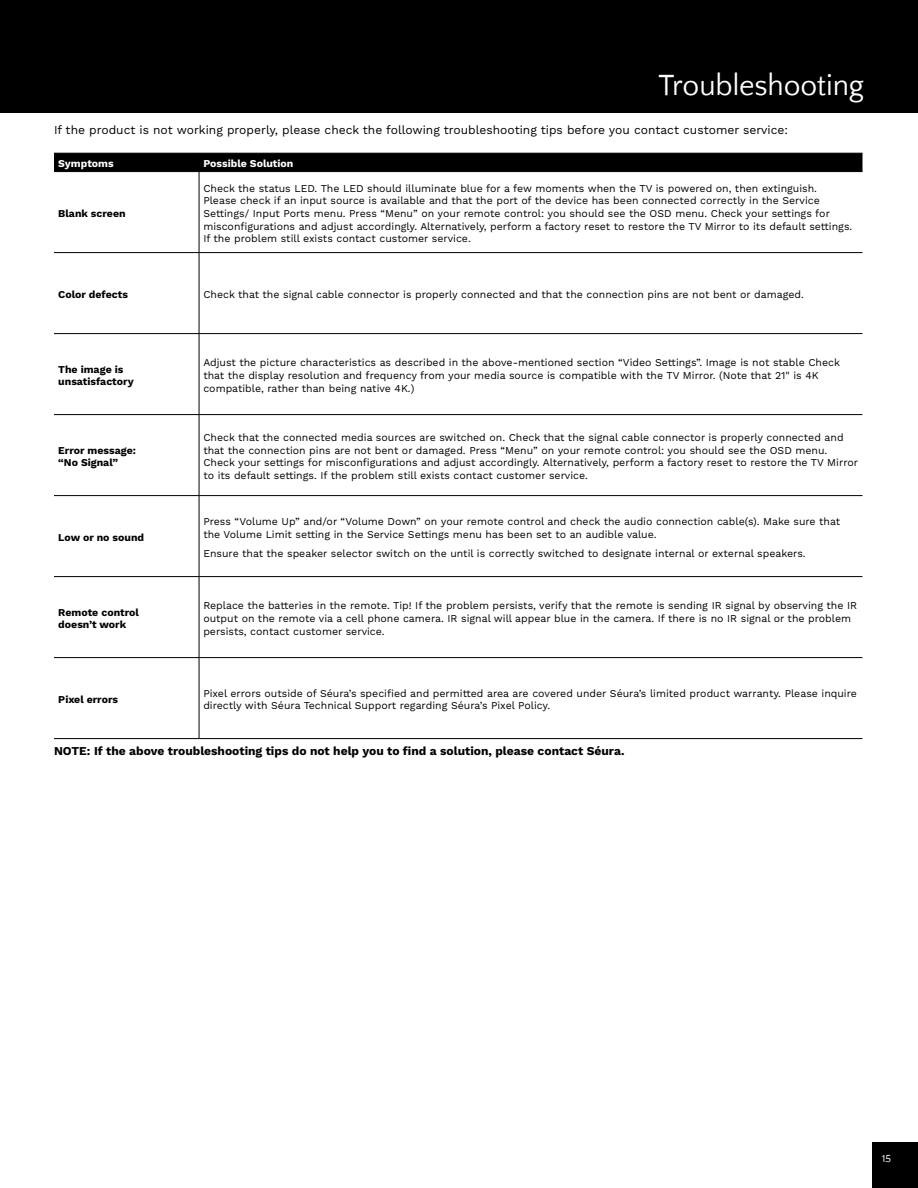
<style>
.page{position:relative;width:918px;height:1188px;background:#fff}
.page>*{position:absolute;margin:0;border:0;box-sizing:border-box;transform-origin:0 0}
.t1{font:30px "Quattrocento Sans";letter-spacing:-.01em;color:#fff}
.t2{font:12px "Work Sans";color:#000}
.t3{font:700 12px "Work Sans";color:#000}
.t4{font:10.5px/12.6px "Work Sans";color:#000}
.t5{font:700 10.5px/12.6px "Work Sans";color:#000}
.t6{font:700 10.5px "Work Sans";color:#fff}
.t7{font:10.5px "Quattrocento Sans";color:#fff}
</style>
<div class="page">
<div style="left:872px;top:1142px;width:46px;height:46px;background:#000"></div>
<div style="left:0;top:0;width:918px;height:113px;background:#000"></div>
<div style="left:54px;top:153px;width:808px;height:18px;background:#000"></div>
<hr style="left:54px;top:171px;width:145px;height:1px;background:#000">
<hr style="left:199px;top:171px;width:663px;height:1px;background:#000">
<hr style="left:199px;top:172px;width:1px;height:80px;background:#000">
<hr style="left:54px;top:252px;width:145px;height:1px;background:#000">
<hr style="left:199px;top:252px;width:663px;height:1px;background:#000">
<hr style="left:199px;top:253px;width:1px;height:80px;background:#000">
<hr style="left:54px;top:333px;width:145px;height:1px;background:#000">
<hr style="left:199px;top:333px;width:663px;height:1px;background:#000">
<hr style="left:199px;top:334px;width:1px;height:80px;background:#000">
<hr style="left:54px;top:414px;width:145px;height:1px;background:#000">
<hr style="left:199px;top:414px;width:663px;height:1px;background:#000">
<hr style="left:199px;top:415px;width:1px;height:80px;background:#000">
<hr style="left:54px;top:495px;width:145px;height:1px;background:#000">
<hr style="left:199px;top:495px;width:663px;height:1px;background:#000">
<hr style="left:199px;top:496px;width:1px;height:80px;background:#000">
<hr style="left:54px;top:576px;width:145px;height:1px;background:#000">
<hr style="left:199px;top:576px;width:663px;height:1px;background:#000">
<hr style="left:199px;top:577px;width:1px;height:80px;background:#000">
<hr style="left:54px;top:657px;width:145px;height:1px;background:#000">
<hr style="left:199px;top:657px;width:663px;height:1px;background:#000">
<hr style="left:199px;top:658px;width:1px;height:80px;background:#000">
<hr style="left:54px;top:738px;width:145px;height:1px;background:#000">
<hr style="left:199px;top:738px;width:663px;height:1px;background:#000">
<h1 class="t1" style="left:658px;top:70px;width:207px">Troubleshooting</h1>
<p class="t2" style="left:54px;top:123px;width:736px">If the product is not working properly, please check the following troubleshooting tips before you contact customer service:</p>
<p class="t6" style="left:58px;top:158px;width:57px">Symptoms</p>
<p class="t6" style="left:203px;top:158px;width:92px">Possible Solution</p>
<p class="t5" style="left:58px;top:208px;width:69px">Blank screen</p>
<p class="t4" style="left:203px;top:182px;width:651px">Check the status LED. The LED should illuminate blue for a few moments when the TV is powered on, then extinguish.<br>Please check if an input source is available and that the port of the device has been connected correctly in the Service Settings/ Input Ports menu. Press “Menu” on your remote control: you should see the OSD menu. Check your settings for misconfigurations and adjust accordingly. Alternatively, perform a factory reset to restore the TV Mirror to its default settings.<br>If the problem still exists contact customer service.</p>
<p class="t5" style="left:58px;top:289px;width:71px">Color defects</p>
<p class="t4" style="left:203px;top:289px;width:602px">Check that the signal cable connector is properly connected and that the connection pins are not bent or damaged.</p>
<p class="t5" style="left:58px;top:363px;width:77px">The image is unsatisfactory</p>
<p class="t4" style="left:203px;top:357px;width:638px">Adjust the picture characteristics as described in the above-mentioned section “Video Settings”. Image is not stable Check that the display resolution and frequency from your media source is compatible with the TV Mirror. (Note that 21" is 4K compatible, rather than being native 4K.)</p>
<p class="t5" style="left:58px;top:444px;width:79px">Error message: “No Signal”</p>
<p class="t5" style="left:58px;top:532px;width:87px">Low or no sound</p>
<p class="t4" style="left:203px;top:432px;width:656px">Check that the connected media sources are switched on. Check that the signal cable connector is properly connected and that the connection pins are not bent or damaged. Press “Menu” on your remote control: you should see the OSD menu.<br>Check your settings for misconfigurations and adjust accordingly. Alternatively, perform a factory reset to restore the TV Mirror to its default settings. If the problem still exists contact customer service.</p>
<p class="t4" style="left:203px;top:516px;width:638px">Press “Volume Up” and/or “Volume Down” on your remote control and check the audio connection cable(s). Make sure that the Volume Limit setting in the Service Settings menu has been set to an audible value.</p>
<p class="t4" style="left:203px;top:548px;width:604px">Ensure that the speaker selector switch on the until is correctly switched to designate internal or external speakers.</p>
<p class="t5" style="left:58px;top:606px;width:82px">Remote control doesn’t work</p>
<p class="t4" style="left:203px;top:600px;width:655px">Replace the batteries in the remote. Tip! If the problem persists, verify that the remote is sending IR signal by observing the IR output on the remote via a cell phone camera. IR signal will appear blue in the camera. If there is no IR signal or the problem persists, contact customer service.</p>
<p class="t5" style="left:58px;top:694px;width:61px">Pixel errors</p>
<p class="t4" style="left:203px;top:687px;width:655px">Pixel errors outside of Séura’s specified and permitted area are covered under Séura’s limited product warranty. Please inquire directly with Séura Technical Support regarding Séura’s Pixel Policy.</p>
<p class="t3" style="left:54px;top:743px;width:572px">NOTE: If the above troubleshooting tips do not help you to find a solution, please contact Séura.</p>
<p class="t7" style="left:882px;top:1153px;width:10px">15</p>
</div>
